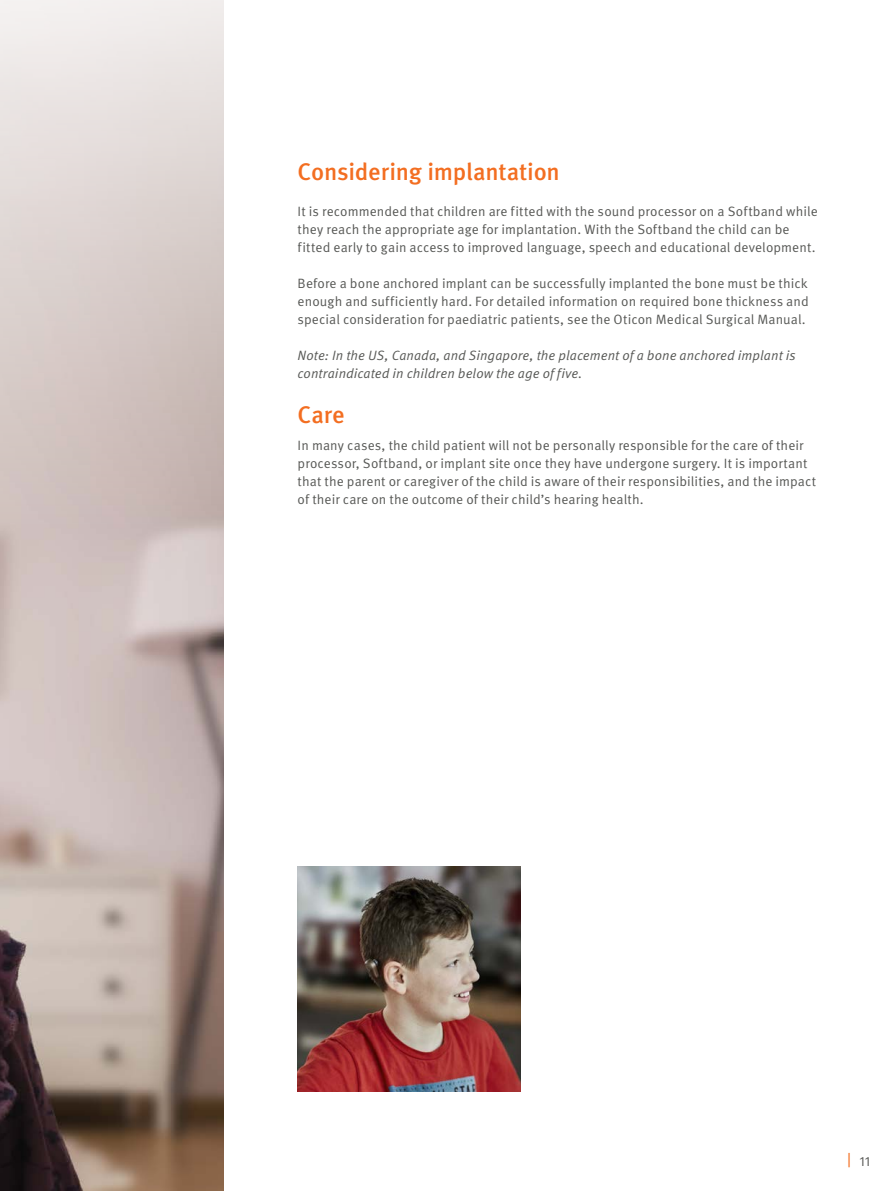
<style>
.page{position:relative;width:893px;height:1191px;background:#fff}
.page>*{position:absolute;margin:0;border:0;box-sizing:border-box;transform-origin:0 0}
.t1{font:500 24px "Meta Pro OM";letter-spacing:-.01em;color:#f36e21}
.t2{font:13.5px/18px "Meta Pro OM";letter-spacing:.005em;color:#575855}
.t3{font:italic 13.5px/18px "Meta Pro OM";color:#575855}
</style>
<div class="page">
<img style="left:0;top:0;width:223px;height:1191px">
<img style="left:298px;top:866px;width:223px;height:225px">
<h1 class="t1" style="left:298px;top:157px;width:264px">Considering implantation</h1>
<p class="t2" style="left:298px;top:202px;width:522px">It is recommended that children are fitted with the sound processor on a Softband while they reach the appropriate age for implantation. With the Softband the child can be fitted early to gain access to improved language, speech and educational development.</p>
<p class="t2" style="left:298px;top:274px;width:513px;text-align:justify">Before a bone anchored implant can be successfully implanted the bone must be thick enough and sufficiently hard. For detailed information on required bone thickness and special consideration for paediatric patients, see the Oticon Medical Surgical Manual.</p>
<p class="t3" style="left:298px;top:347px;width:500px">Note: In the US, Canada, and Singapore, the placement of a bone anchored implant is contraindicated in children below the age of five.</p>
<h1 class="t1" style="left:298px;top:400px;width:49px">Care</h1>
<p class="t2" style="left:298px;top:436px;width:520px">In many cases, the child patient will not be personally responsible for the care of their processor, Softband, or implant site once they have undergone surgery. It is important that the parent or caregiver of the child is aware of their responsibilities, and the impact of their care on the outcome of their child’s hearing health.</p>
<p class="t2" style="left:860px;top:1152px;width:12px">11</p>
</div>
